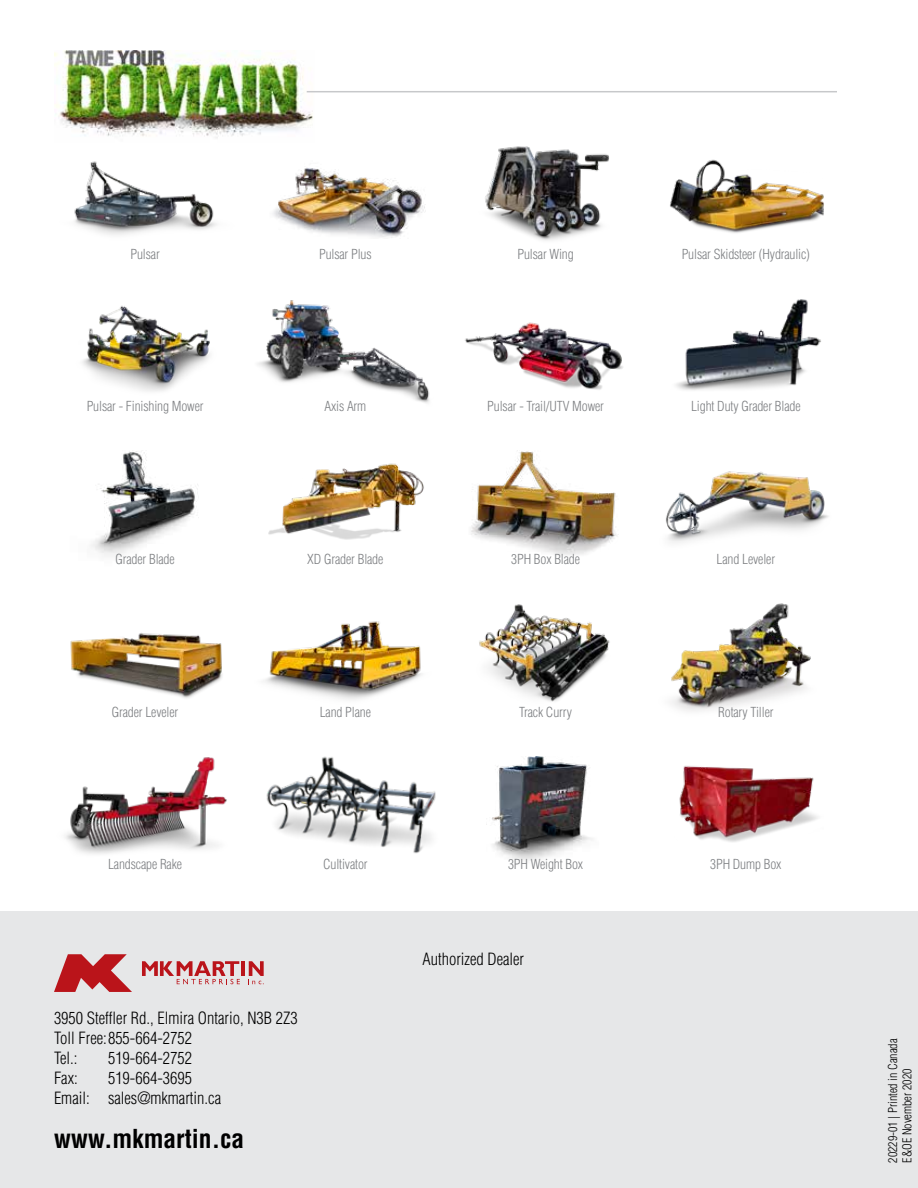
<style>
.page{position:relative;width:918px;height:1188px;background:#fff}
.page>*{position:absolute;margin:0;border:0;box-sizing:border-box;transform-origin:0 0}
.t1{font:700 condensed 25.5px "Helvetica LT Std";color:#000}
.t2{font:300 condensed 16.5px/19.8px "Helvetica LT Std";color:#000}
.t3{font:300 condensed 13.5px "Helvetica LT Std";letter-spacing:-.01em;color:#7e8083}
.t4{font:300 condensed 12px/14.4px "Helvetica LT Std";color:#000}
</style>
<div class="page">
<div style="left:0;top:912px;width:918px;height:276px;background:#e6e7e8"></div>
<img style="left:74px;top:161px;width:143px;height:74px">
<img style="left:273px;top:168px;width:152px;height:70px">
<img style="left:485px;top:146px;width:124px;height:95px">
<img style="left:670px;top:159px;width:154px;height:74px">
<img style="left:82px;top:306px;width:128px;height:86px">
<img style="left:258px;top:300px;width:172px;height:103px">
<img style="left:465px;top:322px;width:158px;height:68px">
<img style="left:676px;top:299px;width:145px;height:91px">
<img style="left:91px;top:451px;width:107px;height:105px">
<img style="left:268px;top:463px;width:156px;height:77px">
<img style="left:471px;top:451px;width:146px;height:104px">
<img style="left:666px;top:471px;width:163px;height:72px">
<img style="left:70px;top:633px;width:152px;height:66px">
<img style="left:265px;top:621px;width:157px;height:79px">
<img style="left:479px;top:604px;width:131px;height:98px">
<img style="left:671px;top:603px;width:140px;height:108px">
<img style="left:65px;top:757px;width:162px;height:97px">
<img style="left:266px;top:756px;width:170px;height:98px">
<img style="left:492px;top:757px;width:100px;height:104px">
<img style="left:679px;top:765px;width:139px;height:77px">
<img style="left:54px;top:51px;width:260px;height:87px">
<hr style="left:307px;top:91px;width:530px;height:1px;background:#c7c8ca">
<svg style="left:54px;top:954px;width:78px;height:38px"></svg>
<hr style="left:242px;top:961px;width:3px;height:15px;background:#ba141a">
<svg style="left:142px;top:961px;width:98px;height:23px"></svg>
<svg style="left:248px;top:961px;width:16px;height:23px"></svg>
<p class="t3" style="left:130px;top:245px;width:31px">Pulsar</p>
<p class="t3" style="left:319px;top:245px;width:54px">Pulsar Plus</p>
<p class="t3" style="left:517px;top:245px;width:58px">Pulsar Wing</p>
<p class="t3" style="left:682px;top:245px;width:130px">Pulsar Skidsteer (Hydraulic)</p>
<p class="t3" style="left:87px;top:398px;width:118px">Pulsar - Finishing Mower</p>
<p class="t3" style="left:324px;top:398px;width:43px">Axis Arm</p>
<p class="t3" style="left:487px;top:398px;width:118px">Pulsar - Trail/UTV Mower</p>
<p class="t3" style="left:691px;top:398px;width:111px">Light Duty Grader Blade</p>
<p class="t3" style="left:115px;top:551px;width:61px">Grader Blade</p>
<p class="t3" style="left:307px;top:551px;width:78px">XD Grader Blade</p>
<p class="t3" style="left:511px;top:551px;width:70px">3PH Box Blade</p>
<p class="t3" style="left:717px;top:551px;width:60px">Land Leveler</p>
<p class="t3" style="left:112px;top:703px;width:68px">Grader Leveler</p>
<p class="t3" style="left:320px;top:703px;width:53px">Land Plane</p>
<p class="t3" style="left:519px;top:703px;width:54px">Track Curry</p>
<p class="t3" style="left:718px;top:703px;width:57px">Rotary Tiller</p>
<p class="t3" style="left:108px;top:856px;width:75px">Landscape Rake</p>
<p class="t3" style="left:323px;top:856px;width:46px">Cultivator</p>
<p class="t3" style="left:508px;top:856px;width:77px">3PH Weight Box</p>
<p class="t3" style="left:710px;top:856px;width:73px">3PH Dump Box</p>
<p class="t2" style="left:54px;top:1008px;width:245px">3950 Steffler Rd., Elmira Ontario, N3B 2Z3<br>Toll Free:855-664-2752<br>Tel.:</p>
<p class="t2" style="left:108px;top:1048px;width:86px">519-664-2752</p>
<p class="t2" style="left:54px;top:1068px;width:25px">Fax:</p>
<p class="t2" style="left:54px;top:1068px;width:169px;text-indent:54px">519-664-3695<br>Email: sales@mkmartin.ca</p>
<h1 class="t1" style="left:54px;top:1122px;width:192px">www.mkmartin.ca</h1>
<p class="t2" style="left:422px;top:949px;width:103px">Authorized Dealer</p>
<p class="t4" style="left:886px;top:1162px;width:125px;rotate:-90deg">20229-01 | Printed in Canada<br>E&amp;OE November 2020</p>
</div>
